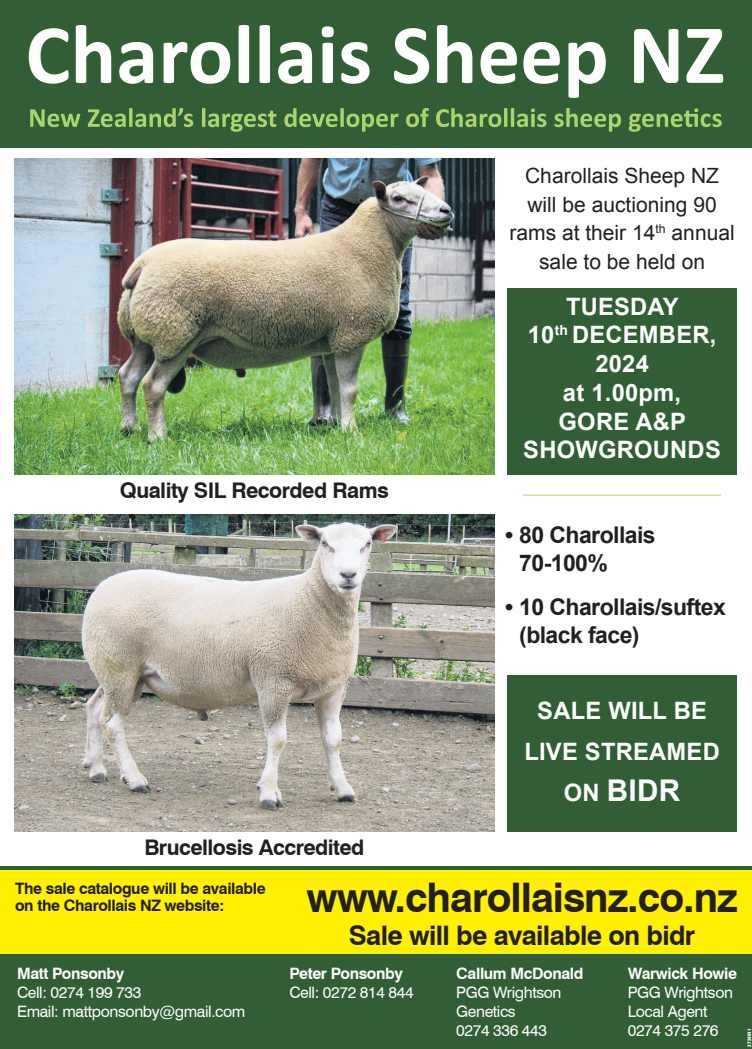
<style>
.page{position:relative;width:752px;height:1049px;background:#fff}
.page>*{position:absolute;margin:0;border:0;box-sizing:border-box;transform-origin:0 0}
.t1{font:700 40.8px "Swiss 721 BT";letter-spacing:-.025em;color:#231f20}
.t2{font:700 30px "Arial";color:#fff}
.t3{font:700 26.9px "Swiss 721 BT";letter-spacing:-.025em;color:#231f20}
.t4{font:700 24px/28.7px "Arial";letter-spacing:.01em;color:#fff;text-align:center}
.t5{font:700 23px/27.6px "Arial";letter-spacing:-.025em;color:#231f20}
.t6{font:700 21.5px "Swiss 721 BT";letter-spacing:-.025em;color:#231f20}
.t7{font:21px/28.5px "Arial";color:#231f20;text-align:center}
.t8{font:15.7px/18.9px "Swiss 721 BT";letter-spacing:-.025em;color:#fff}
.t9{font:700 15.7px/17px "Swiss 721 BT";letter-spacing:-.025em;color:#231f20}
.t10{font:700 15.7px "Swiss 721 BT";letter-spacing:-.025em;color:#fff}
.t11{font:900 condensed 5px "Helvetica Neue LT";color:#fff}
.s1{font-size:24px}
</style>
<div class="page">
<div style="left:0;top:866px;width:751px;height:183px;background:#315e35"></div>
<div style="left:0;top:0;width:751px;height:147px;background:#315e35"></div>
<svg style="left:29px;top:28px;width:40px;height:56px"></svg>
<svg style="left:76px;top:25px;width:35px;height:58px"></svg>
<svg style="left:119px;top:42px;width:34px;height:42px"></svg>
<svg style="left:163px;top:42px;width:67px;height:42px"></svg>
<svg style="left:238px;top:25px;width:11px;height:58px"></svg>
<svg style="left:259px;top:25px;width:11px;height:58px"></svg>
<svg style="left:278px;top:42px;width:34px;height:42px"></svg>
<svg style="left:321px;top:26px;width:12px;height:57px"></svg>
<svg style="left:341px;top:42px;width:28px;height:42px"></svg>
<svg style="left:394px;top:28px;width:35px;height:56px"></svg>
<svg style="left:437px;top:25px;width:35px;height:58px"></svg>
<svg style="left:480px;top:42px;width:36px;height:42px"></svg>
<svg style="left:523px;top:42px;width:36px;height:42px"></svg>
<svg style="left:568px;top:42px;width:37px;height:56px"></svg>
<svg style="left:634px;top:29px;width:44px;height:54px"></svg>
<svg style="left:686px;top:29px;width:36px;height:54px"></svg>
<svg style="left:30px;top:109px;width:50px;height:18px"></svg>
<svg style="left:88px;top:108px;width:105px;height:19px"></svg>
<svg style="left:202px;top:108px;width:74px;height:24px"></svg>
<svg style="left:284px;top:108px;width:114px;height:24px"></svg>
<svg style="left:406px;top:108px;width:22px;height:19px"></svg>
<svg style="left:436px;top:108px;width:110px;height:19px"></svg>
<svg style="left:554px;top:108px;width:66px;height:24px"></svg>
<svg style="left:628px;top:109px;width:93px;height:23px"></svg>
<img style="left:14px;top:158px;width:480px;height:317px">
<img style="left:14px;top:515px;width:480px;height:316px">
<div style="left:0;top:870px;width:751px;height:84px;background:#fff101"></div>
<hr style="left:522px;top:495px;width:198px;height:1px;background:#acd36c">
<div style="left:507px;top:288px;width:229px;height:187px;background:#315e35"></div>
<div style="left:507px;top:675px;width:229px;height:156px;background:#315e35"></div>
<h3 class="t6" style="left:120px;top:477px;width:270px">Quality SIL Recorded Rams</h3>
<h3 class="t7" style="left:509px;top:162px;width:226px">Charollais Sheep NZ will be auctioning 90 rams at their 14<sup>th</sup> annual sale to be held on</h3>
<h3 class="t4" style="left:523px;top:292px;width:199px">TUESDAY<br>10<sup>th</sup> DECEMBER,<br>2024<br>at 1.00pm,<br>GORE A&amp;P<br>SHOWGROUNDS</h3>
<h3 class="t5" style="left:519px;top:522px;width:138px;text-indent:-14px">• 80 Charollais<br>70-100%</h3>
<h3 class="t5" style="left:519px;top:594px;width:208px;text-indent:-14px">• 10 Charollais/suftex (black face)</h3>
<h3 class="t4" style="left:524px;top:691px;width:197px;line-height:40.8px">SALE WILL BE<br>LIVE STREAMED</h3>
<h2 class="t2" style="left:563px;top:770px;width:118px"><span class="s1">ON</span> BIDR</h2>
<h3 class="t6" style="left:144px;top:834px;width:221px">Brucellosis Accredited</h3>
<p class="t9" style="left:15px;top:880px;width:252px">The sale catalogue will be available on the Charollais NZ website:</p>
<h3 class="t3" style="left:349px;top:919px;width:347px">Sale will be available on bidr</h3>
<h1 class="t1" style="left:306px;top:873px;width:432px">www.charollaisnz.co.nz</h1>
<p class="t10" style="left:17px;top:964px;width:109px">Matt Ponsonby</p>
<p class="t8" style="left:17px;top:983px;width:230px">Cell: 0274 199 733<br>Email: mattponsonby@gmail.com</p>
<p class="t10" style="left:289px;top:964px;width:115px">Peter Ponsonby</p>
<p class="t8" style="left:289px;top:983px;width:126px">Cell: 0272 814 844</p>
<p class="t10" style="left:456px;top:964px;width:129px">Callum McDonald</p>
<p class="t8" style="left:456px;top:983px;width:107px">PGG Wrightson<br>Genetics<br>0274 336 443</p>
<p class="t10" style="left:627px;top:964px;width:111px">Warwick Howie</p>
<p class="t8" style="left:627px;top:983px;width:107px">PGG Wrightson<br>Local Agent<br>0274 375 276</p>
<p class="t11" style="left:745px;top:1046px;width:20px;rotate:-90deg">2724911</p>
</div>
